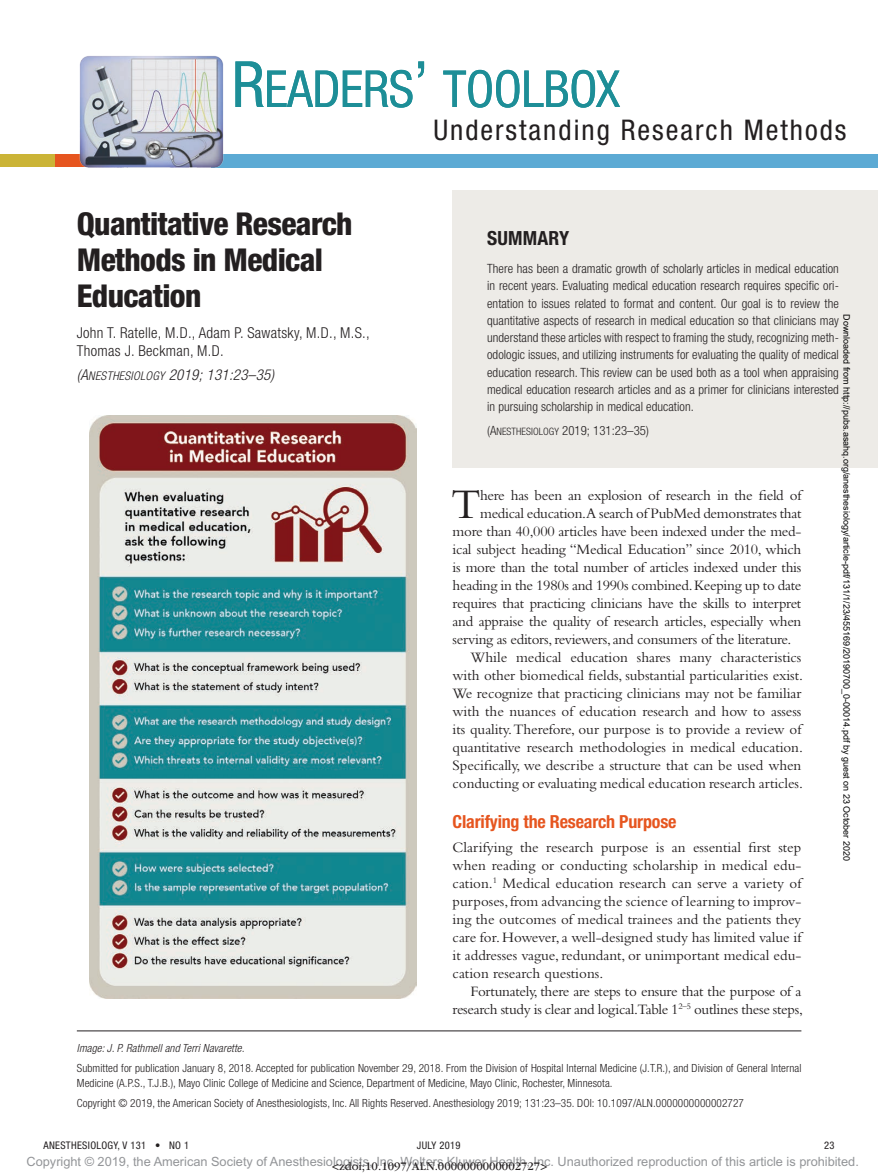
<style>
.page{position:relative;width:878px;height:1175px;background:#fff}
.page>*{position:absolute;margin:0;border:0;box-sizing:border-box;transform-origin:0 0}
.t1{font:51px "Helvetica Neue LT Std Cn SC800";letter-spacing:-.015em;color:#1d8e97}
.t2{font:43.95px "Bembo Std";color:#231f20}
.t3{font:800 condensed 31.5px/36px "Helvetica Neue LT Std";letter-spacing:-.02em;color:#231f20}
.t4{font:condensed 28.5px "Helvetica Neue LT Std";letter-spacing:.07em;color:#231f20}
.t5{font:700 condensed 19.5px "Helvetica Neue LT Std";letter-spacing:.01em;color:#231f20}
.t6{font:700 condensed 18px "Helvetica Neue LT Std";letter-spacing:-.01em;color:#e6551f}
.t7{font:15px/18px "Bembo Std";letter-spacing:-.02em;color:#231f20;text-align:justify}
.t8{font:300 condensed 15px/18px "Helvetica Neue LT Std";letter-spacing:.02em;color:#231f20}
.t9{font:italic 300 condensed 15px "Helvetica Neue LT Std";letter-spacing:.02em;color:#231f20}
.t10{font:300 condensed 12.75px/17.2px "Helvetica Neue LT Std";letter-spacing:.005em;color:#231f20;text-align:justify}
.t11{font:12.75px "Arial MT Std";color:#939598}
.t12{font:12px "ITC Garamond Std";color:#231f20}
.t13{font:300 condensed 11.25px/14.7px "Helvetica Neue LT Std";letter-spacing:.01em;color:#231f20}
.t14{font:italic 300 condensed 11.25px "Helvetica Neue LT Std";letter-spacing:.01em;color:#231f20}
.t15{font:condensed 10.5px "Helvetica Neue LT Std";letter-spacing:.03em;color:#231f20}
.t16{font:9px "Arial";color:#000}
.s1{font-size:63.75px}
.s2{font-family:"Helvetica Neue LT Std Lt Cn O SC800";font-weight:400;font-style:normal;font-stretch:normal;font-size:12px}
.s3{font-family:"Helvetica Neue LT Std Lt Cn SC800";font-weight:400;font-stretch:normal}
.s4{font-family:"Helvetica Neue LT Std Lt Cn SC800";font-weight:400;font-stretch:normal;font-size:10.2px}
</style>
<div class="page">
<div style="left:212px;top:154px;width:666px;height:13px;background:#5caad4"></div>
<div style="left:52px;top:154px;width:35px;height:13px;background:#e6551f"></div>
<div style="left:0;top:154px;width:55px;height:13px;background:#cbb437"></div>
<img style="left:79px;top:56px;width:145px;height:111px">
<div style="left:452px;top:190px;width:426px;height:90px;background:#edebe7"></div>
<div style="left:452px;top:223px;width:426px;height:221px;background:#edebe7"></div>
<div style="left:452px;top:385px;width:426px;height:83px;background:#edebe7"></div>
<hr style="left:77px;top:1030px;width:724px;height:1px;background:#231f20">
<img style="left:89px;top:416px;width:327px;height:582px">
<h1 class="t1" style="left:232px;top:59px;width:390px"><span class="s1">R</span>EADERS<span class="s1">’</span> TOOLBOX</h1>
<h3 class="t3" style="left:77px;top:205px;width:277px">Quantitative Research<br>Methods in Medical<br>Education</h3>
<p class="t8" style="left:77px;top:324px;width:294px">John T. Ratelle, M.D., Adam P. Sawatsky, M.D., M.S.,<br>Thomas J. Beckman, M.D.</p>
<p class="t9" style="left:77px;top:366px;width:199px">(A<span class="s2">NESTHESIOLOGY</span> 2019; 131:23–35)</p>
<h3 class="t4" style="left:433px;top:113px;width:414px">Understanding Research Methods</h3>
<h3 class="t5" style="left:487px;top:226px;width:84px">SUMMARY</h3>
<p class="t10" style="left:487px;top:260px;width:353px">There has been a dramatic growth of scholarly articles in medical education in recent years. Evaluating medical education research requires specific ori&shy;entation to issues related to format and content. Our goal is to review the quantitative aspects of research in medical education so that clinicians may understand these articles with respect to framing the study, recognizing meth&shy;odologic issues, and utilizing instruments for evaluating the quality of medical education research. This review can be used both as a tool when appraising medical education research articles and as a primer for clinicians interested in pursuing scholarship in medical education.</p>
<p class="t10" style="left:487px;top:422px;width:163px">(<span class="s3">A</span><span class="s4">NESTHESIOLOGY</span> 2019; 131:23–35)</p>
<p class="t16" style="left:850px;top:314px;width:548px;rotate:90deg">Downloaded from http://pubs.asahq.org/anesthesiology/article-pdf/131/1/23/455169/20190700_0-00014.pdf by guest on 23 October 2020</p>
<h2 class="t2" style="left:451px;top:478px;width:31px">T</h2>
<p class="t7" style="left:480px;top:486px;width:323px">here has been an explosion of research in the field of</p>
<p class="t7" style="left:480px;top:504px;width:323px">medical education.A search of PubMed demonstrates that</p>
<p class="t7" style="left:452px;top:522px;width:350px">more than 40,000 articles have been indexed under the med-</p>
<p class="t7" style="left:452px;top:540px;width:350px">ical subject heading “Medical Education” since 2010, which</p>
<p class="t7" style="left:452px;top:558px;width:350px">is more than the total number of articles indexed under this</p>
<p class="t7" style="left:452px;top:576px;width:350px">heading in the 1980s and 1990s combined. Keeping up to date</p>
<p class="t7" style="left:452px;top:594px;width:350px">requires that practicing clinicians have the skills to interpret</p>
<p class="t7" style="left:452px;top:612px;width:350px">and appraise the quality of research articles, especially when</p>
<p class="t7" style="left:452px;top:630px;width:340px">serving as editors, reviewers, and consumers of the literature.</p>
<p class="t7" style="left:470px;top:648px;width:332px">While medical education shares many characteristics</p>
<p class="t7" style="left:452px;top:666px;width:352px">with other biomedical fields, substantial particularities exist.</p>
<p class="t7" style="left:452px;top:684px;width:350px">We recognize that practicing clinicians may not be familiar</p>
<p class="t7" style="left:452px;top:702px;width:350px">with the nuances of education research and how to assess</p>
<p class="t7" style="left:452px;top:720px;width:350px">its quality. Therefore, our purpose is to provide a review of</p>
<p class="t7" style="left:452px;top:738px;width:352px">quantitative research methodologies in medical education.</p>
<p class="t7" style="left:452px;top:756px;width:350px">Specifically, we describe a structure that can be used when</p>
<p class="t7" style="left:452px;top:774px;width:352px">conducting or evaluating medical education research articles.</p>
<p class="t6" style="left:452px;top:810px;width:225px">Clarifying the Research Purpose</p>
<p class="t7" style="left:452px;top:838px;width:350px">Clarifying the research purpose is an essential first step when reading or conducting scholarship in medical edu&shy;cation.<sup>1</sup> Medical education research can serve a variety of purposes, from advancing the science of learning to improv&shy;ing the outcomes of medical trainees and the patients they care for. However, a well-designed study has limited value if it addresses vague, redundant, or unimportant medical edu&shy;cation research questions.</p>
<p class="t7" style="left:452px;top:982px;width:352px;text-align:right">Fortunately, there are steps to ensure that the purpose of a research study is clear and logical.Table 1<sup>2–5</sup> outlines these steps,</p>
<p class="t14" style="left:77px;top:1041px;width:169px">Image: J. P. Rathmell and Terri Navarette.</p>
<p class="t13" style="left:77px;top:1060px;width:726px">Submitted for publication January 8, 2018. Accepted for publication November 29, 2018. From the Division of Hospital Internal Medicine (J.T.R.), and Division of General Internal<br>Medicine (A.P.S., T.J.B.), Mayo Clinic College of Medicine and Science, Department of Medicine, Mayo Clinic, Rochester, Minnesota.</p>
<p class="t13" style="left:77px;top:1096px;width:668px">Copyright © 2019, the American Society of Anesthesiologists, Inc. All Rights Reserved. Anesthesiology 2019; 131:23–35. DOI: 10.1097/ALN.0000000000002727</p>
<p class="t15" style="left:44px;top:1139px;width:147px">ANESTHESIOLOGY, V 131 • NO 1</p>
<p class="t15" style="left:417px;top:1139px;width:45px">July 2019</p>
<p class="t15" style="left:824px;top:1139px;width:12px">23</p>
<p class="t11" style="left:27px;top:1154px;width:833px">Copyright © 2019, the American Society of Anesthesiologists, Inc. Wolters Kluwer Health, Inc. Unauthorized reproduction of this article is prohibited.</p>
<p class="t12" style="left:332px;top:1159px;width:216px">&lt;zdoi;10.1097/ALN.0000000000002727&gt;</p>
</div>
